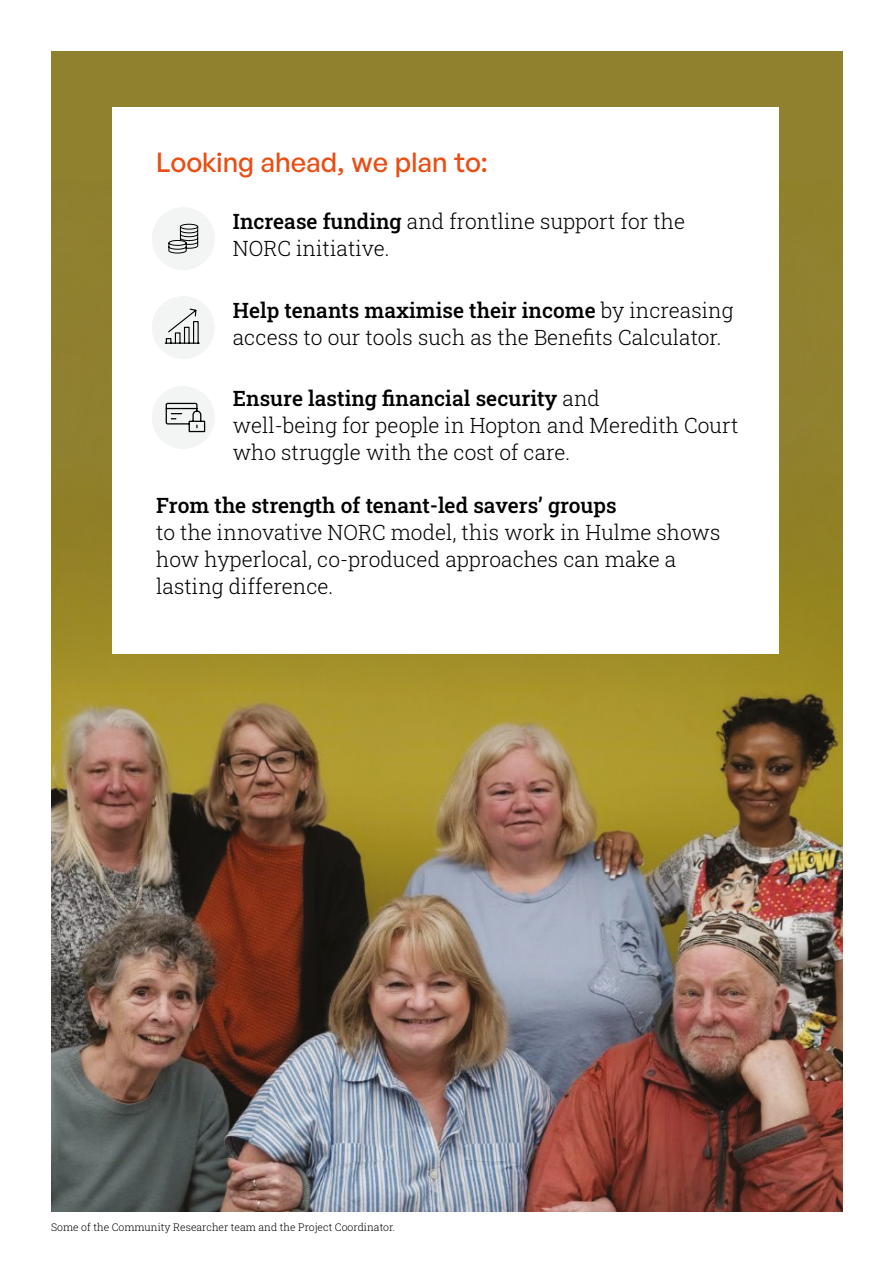
<style>
.page{position:relative;width:893px;height:1263px;background:#fff}
.page>*{position:absolute;margin:0;border:0;box-sizing:border-box;transform-origin:0 0}
.t1{font:500 27px "General Sans";color:#e94e14}
.t2{font:300 21px/27px "Roboto Slab";color:#000}
.t3{font:500 21px "Roboto Slab";color:#000}
.t4{font:300 10.5px "Roboto Slab";color:#000}
.s1{font-weight:500}
</style>
<div class="page">
<img style="left:51px;top:1050px;width:791px;height:161px">
<div style="left:51px;top:51px;width:791px;height:999px;background:#8f812e"></div>
<img style="left:51px;top:181px;width:791px;height:869px">
<div style="left:112px;top:107px;width:666px;height:546px;background:#fff"></div>
<div style="left:152px;top:296px;width:63px;height:63px;background:#f3f5f5;border-radius:50%"></div>
<svg style="left:164px;top:308px;width:36px;height:36px"></svg>
<div style="left:152px;top:207px;width:63px;height:63px;background:#f3f5f5;border-radius:50%"></div>
<svg style="left:168px;top:223px;width:31px;height:31px"></svg>
<div style="left:152px;top:386px;width:63px;height:63px;background:#f3f5f5;border-radius:50%"></div>
<svg style="left:165px;top:402px;width:41px;height:31px"></svg>
<p class="t1" style="left:156px;top:145px;width:333px">Looking ahead, we plan to:</p>
<p class="t2" style="left:233px;top:208px;width:454px"><span class="s1">Increase funding</span> and frontline support for the<br>NORC initiative.</p>
<p class="t2" style="left:233px;top:296px;width:502px"><span class="s1">Help tenants maximise their income</span> by increasing access to our tools such as the Benefits Calculator.</p>
<p class="t2" style="left:233px;top:384px;width:507px"><span class="s1">Ensure lasting financial security</span> and<br>well-being for people in Hopton and Meredith Court who struggle with the cost of care.</p>
<p class="t3" style="left:156px;top:491px;width:462px">From the strength of tenant-led savers’ groups</p>
<p class="t2" style="left:156px;top:518px;width:566px">to the innovative NORC model, this work in Hulme shows how hyperlocal, co-produced approaches can make a lasting difference.</p>
<p class="t4" style="left:51px;top:1219px;width:345px">Some of the Community Researcher team and the Project Coordinator.</p>
</div>
